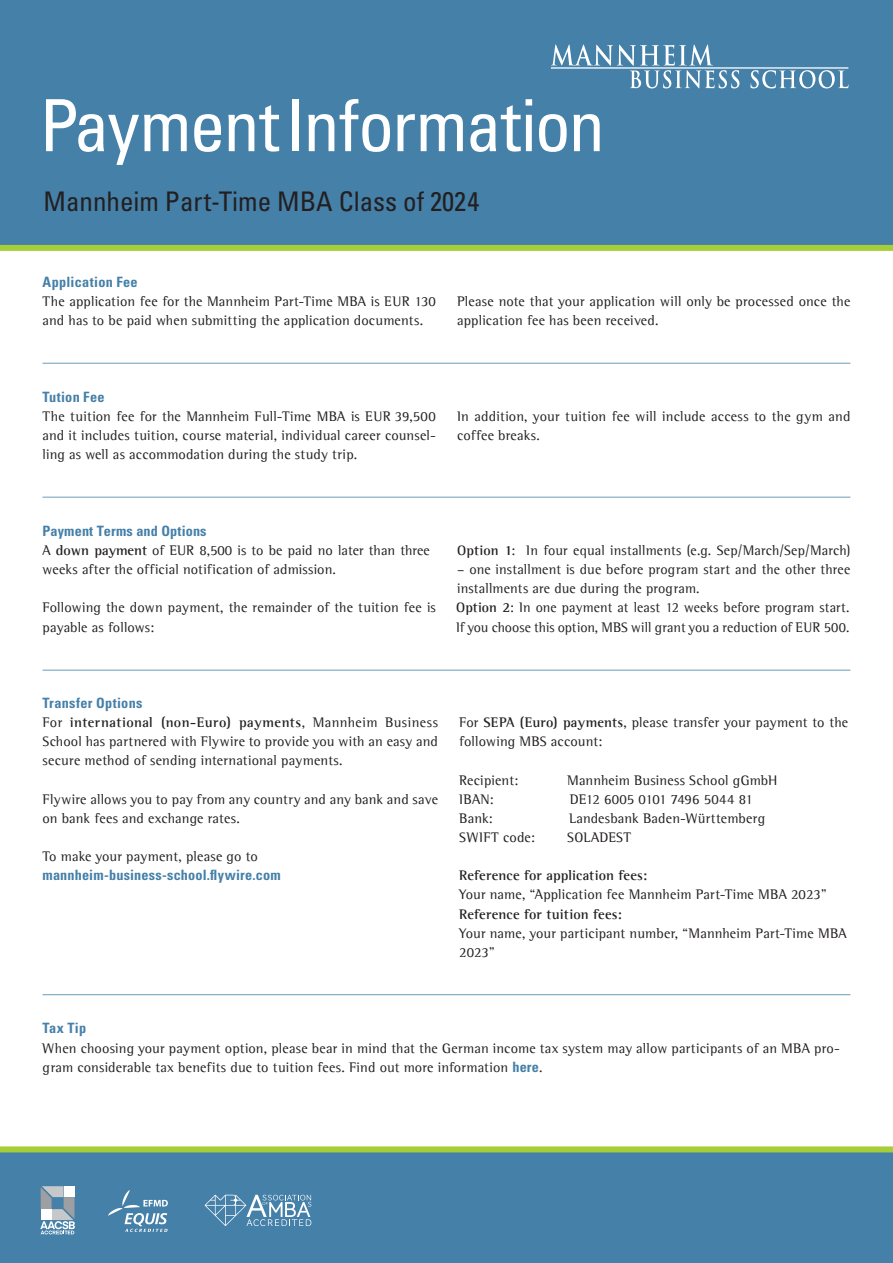
<style>
.page{position:relative;width:893px;height:1263px;background:#fff}
.page>*{position:absolute;margin:0;border:0;box-sizing:border-box;transform-origin:0 0}
._02_Titel_Subheadlin{font:condensed 72px "Univers LT Std";letter-spacing:-.03em;color:#fff}
._02_Titel_Subheadlin-2{font:condensed 27px "Univers LT Std";color:#231f20}
._01_Fliesstext_Block{font:14.25px/19.2px "Agfa Rotis Semi Serif";letter-spacing:.01em;color:#231f20}
._01_Fliesstext_Block-2{font:700 condensed 14.25px "Univers LT Std";letter-spacing:.01em;color:#4580a8}
._04_Subhead_innen{font:700 condensed 14.25px "Univers LT Std";letter-spacing:.02em;color:#4580a8}
._01_Fliesstext_Block-3{font:14.25px "Agfa Rotis Semi Serif";letter-spacing:-.01em;color:#231f20}
.s1{font-family:"Univers LT Std";font-weight:700;font-stretch:condensed;color:#4580a8}
.s2{font-weight:700}
</style>
<div class="page">
<div style="left:0;top:0;width:893px;height:249px;background:#4580a8"></div>
<div style="left:0;top:245px;width:893px;height:6px;background:#a6ce39"></div>
<hr style="left:551px;top:67px;width:297px;height:2px;background:#fff">
<svg style="left:551px;top:45px;width:188px;height:43px"></svg>
<svg style="left:750px;top:70px;width:98px;height:18px"></svg>
<div style="left:0;top:1151px;width:893px;height:112px;background:#4580a8"></div>
<div style="left:0;top:1146px;width:893px;height:6px;background:#a6ce39"></div>
<svg style="left:40px;top:1186px;width:35px;height:48px"></svg>
<svg style="left:108px;top:1190px;width:60px;height:42px"></svg>
<svg style="left:205px;top:1195px;width:106px;height:31px"></svg>
<hr style="left:43px;top:363px;width:807px;height:1px;background:#4580a8">
<hr style="left:43px;top:497px;width:807px;height:1px;background:#4580a8">
<hr style="left:43px;top:670px;width:807px;height:1px;background:#4580a8">
<hr style="left:43px;top:994px;width:807px;height:1px;background:#4580a8">
<p class="_02_Titel_Subheadlin" style="left:39px;top:80px;width:567px">PaymentInformation</p>
<p class="_02_Titel_Subheadlin-2" style="left:44px;top:184px;width:437px">Mannheim Part-Time MBA Class of 2024</p>
<p class="_04_Subhead_innen" style="left:43px;top:273px;width:97px">Application Fee</p>
<p class="_01_Fliesstext_Block" style="left:43px;top:292px;width:395px">The application fee for the Mannheim Part-Time MBA is EUR 130 and has to be paid when submitting the application documents.</p>
<p class="_01_Fliesstext_Block" style="left:457px;top:292px;width:395px">Please note that your application will only be processed once the application fee has been received.</p>
<p class="_01_Fliesstext_Block-2" style="left:43px;top:388px;width:64px">Tution Fee</p>
<p class="_01_Fliesstext_Block" style="left:43px;top:407px;width:395px;text-align:justify">The tuition fee for the Mannheim Full-Time MBA is EUR 39,500 and it includes tuition, course material, individual career counsel&shy;ling as well as accommodation during the study trip.</p>
<p class="_01_Fliesstext_Block" style="left:457px;top:407px;width:395px">In addition, your tuition fee will include access to the gym and coffee breaks.</p>
<p class="_01_Fliesstext_Block" style="left:43px;top:521px;width:389px"><span class="s1">Payment Terms and Options<br></span>A <span class="s2">down payment</span> of EUR 8,500 is to be paid no later than three weeks after the official notification of admission.</p>
<p class="_01_Fliesstext_Block" style="left:43px;top:598px;width:395px">Following the down payment, the remainder of the tuition fee is payable as follows:</p>
<p class="_01_Fliesstext_Block" style="left:457px;top:540px;width:395px"><span class="s2">Option 1</span>: In four equal installments (e.g. Sep/March/Sep/March)</p>
<p class="_01_Fliesstext_Block" style="left:457px;top:560px;width:395px">– one installment is due before program start and the other three installments are due during the program.</p>
<p class="_01_Fliesstext_Block" style="left:456px;top:598px;width:395px"><span class="s2">Option 2</span>: In one payment at least 12 weeks before program start.<br>If you choose this option, MBS will grant you a reduction of EUR 500.</p>
<p class="_04_Subhead_innen" style="left:43px;top:694px;width:102px">Transfer Options</p>
<p class="_01_Fliesstext_Block" style="left:43px;top:713px;width:397px;text-align:justify">For <span class="s2">international (non-Euro) payments</span>, Mannheim Business School has partnered with Flywire to provide you with an easy and secure method of sending international payments.</p>
<p class="_01_Fliesstext_Block" style="left:43px;top:789px;width:397px">Flywire allows you to pay from any country and any bank and save on bank fees and exchange rates.</p>
<p class="_01_Fliesstext_Block" style="left:43px;top:847px;width:217px">To make your payment, please go to</p>
<p class="_01_Fliesstext_Block-2" style="left:43px;top:866px;width:240px">mannheim-business-school.flywire.com</p>
<p class="_01_Fliesstext_Block" style="left:459px;top:713px;width:391px">For <span class="s2">SEPA (Euro) payments</span>, please transfer your payment to the following MBS account:</p>
<p class="_01_Fliesstext_Block" style="left:459px;top:770px;width:61px">Recipient:</p>
<p class="_01_Fliesstext_Block" style="left:567px;top:770px;width:212px">Mannheim Business School gGmbH</p>
<p class="_01_Fliesstext_Block" style="left:459px;top:789px;width:36px">IBAN:</p>
<p class="_01_Fliesstext_Block-3" style="left:570px;top:791px;width:185px">DE12 6005 0101 7496 5044 81</p>
<p class="_01_Fliesstext_Block" style="left:459px;top:808px;width:35px">Bank:</p>
<p class="_01_Fliesstext_Block" style="left:569px;top:808px;width:198px">Landesbank Baden-Württemberg</p>
<p class="_01_Fliesstext_Block" style="left:459px;top:827px;width:77px">SWIFT code:</p>
<p class="_01_Fliesstext_Block" style="left:567px;top:827px;width:65px">SOLADEST</p>
<p class="_01_Fliesstext_Block" style="left:459px;top:866px;width:369px"><span class="s2">Reference for application fees:<br></span>Your name, “Application fee Mannheim Part-Time MBA 2023”</p>
<p class="_01_Fliesstext_Block" style="left:459px;top:904px;width:389px"><span class="s2">Reference for tuition fees:<br></span>Your name, your participant number, “Mannheim Part-Time MBA<br>2023”</p>
<p class="_01_Fliesstext_Block" style="left:43px;top:1019px;width:799px"><span class="s1">Tax Tip<br></span>When choosing your payment option, please bear in mind that the German income tax system may allow participants of an MBA pro&shy;gram considerable tax benefits due to tuition fees. Find out more information <span class="s1">here</span>.</p>
</div>
